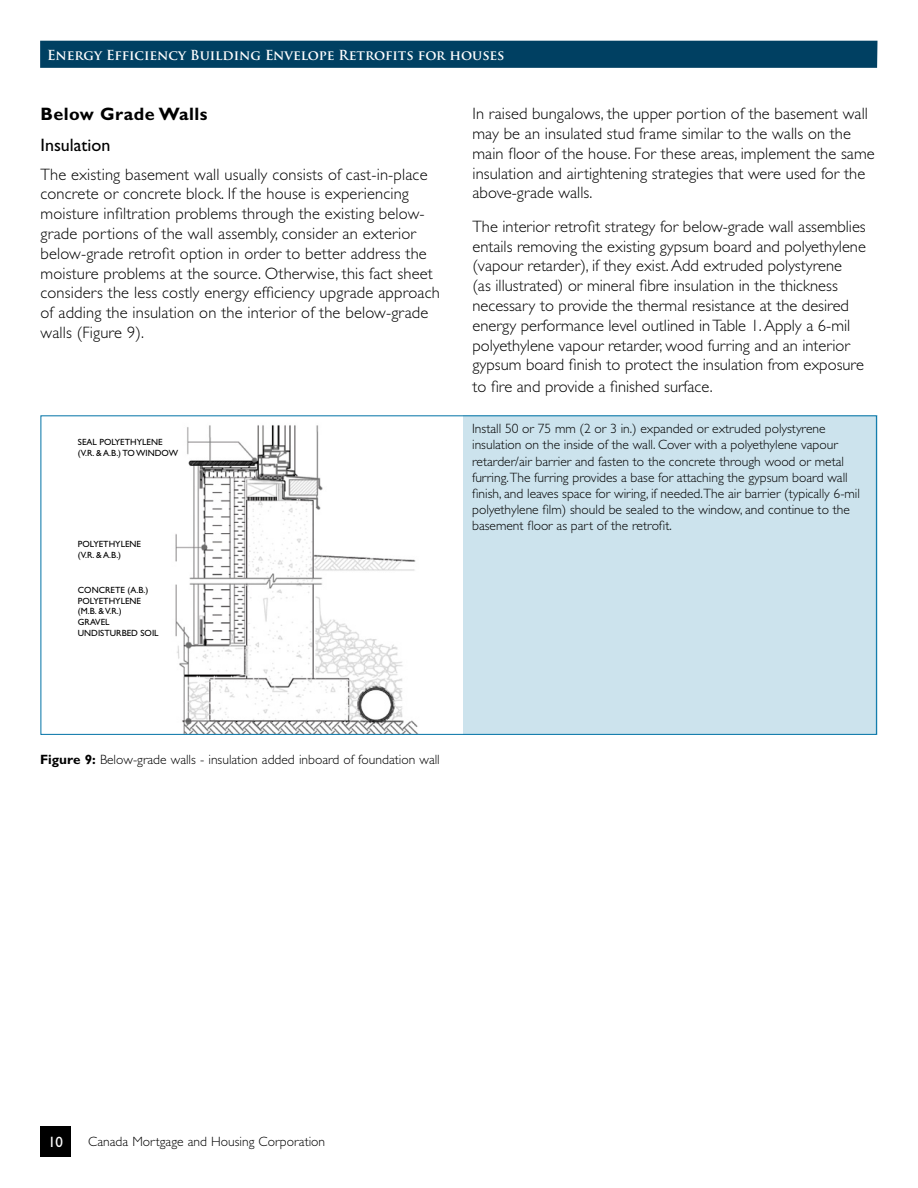
<style>
.page{position:relative;width:918px;height:1188px;background:#fff}
.page>*{position:absolute;margin:0;border:0;box-sizing:border-box;transform-origin:0 0}
.t1{font:700 18px "Gill Sans Std";letter-spacing:.025em;color:#000}
.t2{font:18px "Gill Sans Std";color:#000}
.Body{font:300 16.5px/19.8px "Gill Sans Std";letter-spacing:.005em;color:#000}
.t3{font:15px "Gill Sans Std";color:#fff}
.Diagram_text__no_bul{font:300 13.5px/16.2px "Gill Sans Std";color:#000}
.Figure_Identifier{font:300 13.5px "Gill Sans Std";color:#000}
.t4{font:700 13.5px "Trajan Pro";letter-spacing:-.005em;color:#fff}
.t5{font:9px/10.8px "Gill Sans Std";color:#000}
.s1{font-weight:700}
</style>
<div class="page">
<div style="left:40px;top:1126px;width:31px;height:31px;background:#000"></div>
<div style="left:40px;top:41px;width:838px;height:27px;background:#004062"></div>
<img style="left:175px;top:425px;width:243px;height:308px">
<div style="left:463px;top:415px;width:414px;height:320px;background:#cce3ed"></div>
<p class="t4" style="left:47px;top:47px;width:459px">Energy Efficiency Building Envelope Retrofits for houses</p>
<h4 class="t1" style="left:40px;top:104px;width:169px">Below Grade Walls</h4>
<h5 class="t2" style="left:40px;top:134px;width:71px">Insulation</h5>
<p class="Body" style="left:40px;top:164px;width:401px">The existing basement wall usually consists of cast-in-place concrete or concrete block. If the house is experiencing moisture infiltration problems through the existing below&shy;grade portions of the wall assembly, consider an exterior below-grade retrofit option in order to better address the moisture problems at the source. Otherwise, this fact sheet considers the less costly energy efficiency upgrade approach of adding the insulation on the interior of the below-grade walls (Figure 9).</p>
<p class="t5" style="left:78px;top:437px;width:102px">SEAL POLYETHYLENE (V.R. &amp; A.B.) TO WINDOW</p>
<p class="t5" style="left:78px;top:539px;width:65px">POLYETHYLENE (V.R. &amp; A.B.)</p>
<p class="t5" style="left:78px;top:584px;width:82px">CONCRETE (A.B.)<br>POLYETHYLENE (M.B. &amp; V.R.)<br>GRAVEL<br>UNDISTURBED SOIL</p>
<p class="Body" style="left:473px;top:104px;width:404px">In raised bungalows, the upper portion of the basement wall may be an insulated stud frame similar to the walls on the main floor of the house. For these areas, implement the same insulation and airtightening strategies that were used for the above-grade walls.</p>
<p class="Body" style="left:472px;top:217px;width:395px">The interior retrofit strategy for below-grade wall assemblies entails removing the existing gypsum board and polyethylene (vapour retarder), if they exist. Add extruded polystyrene<br>(as illustrated) or mineral fibre insulation in the thickness necessary to provide the thermal resistance at the desired energy performance level outlined in Table 1. Apply a 6-mil polyethylene vapour retarder, wood furring and an interior gypsum board finish to protect the insulation from exposure</p>
<p class="Body" style="left:472px;top:377px;width:242px">to fire and provide a finished surface.</p>
<p class="Diagram_text__no_bul" style="left:472px;top:421px;width:389px">Install 50 or 75 mm (2 or 3 in.) expanded or extruded polystyrene insulation on the inside of the wall. Cover with a polyethylene vapour retarder/air barrier and fasten to the concrete through wood or metal furring.The furring provides a base for attaching the gypsum board wall finish, and leaves space for wiring, if needed.The air barrier (typically 6-mil polyethylene film) should be sealed to the window, and continue to the basement floor as part of the retrofit.</p>
<p class="Figure_Identifier" style="left:40px;top:752px;width:401px"><span class="s1">Figure 9:</span> Below-grade walls - insulation added inboard of foundation wall</p>
<p class="t3" style="left:48px;top:1133px;width:16px">10</p>
<p class="Diagram_text__no_bul" style="left:88px;top:1134px;width:238px">Canada Mortgage and Housing Corporation</p>
</div>
